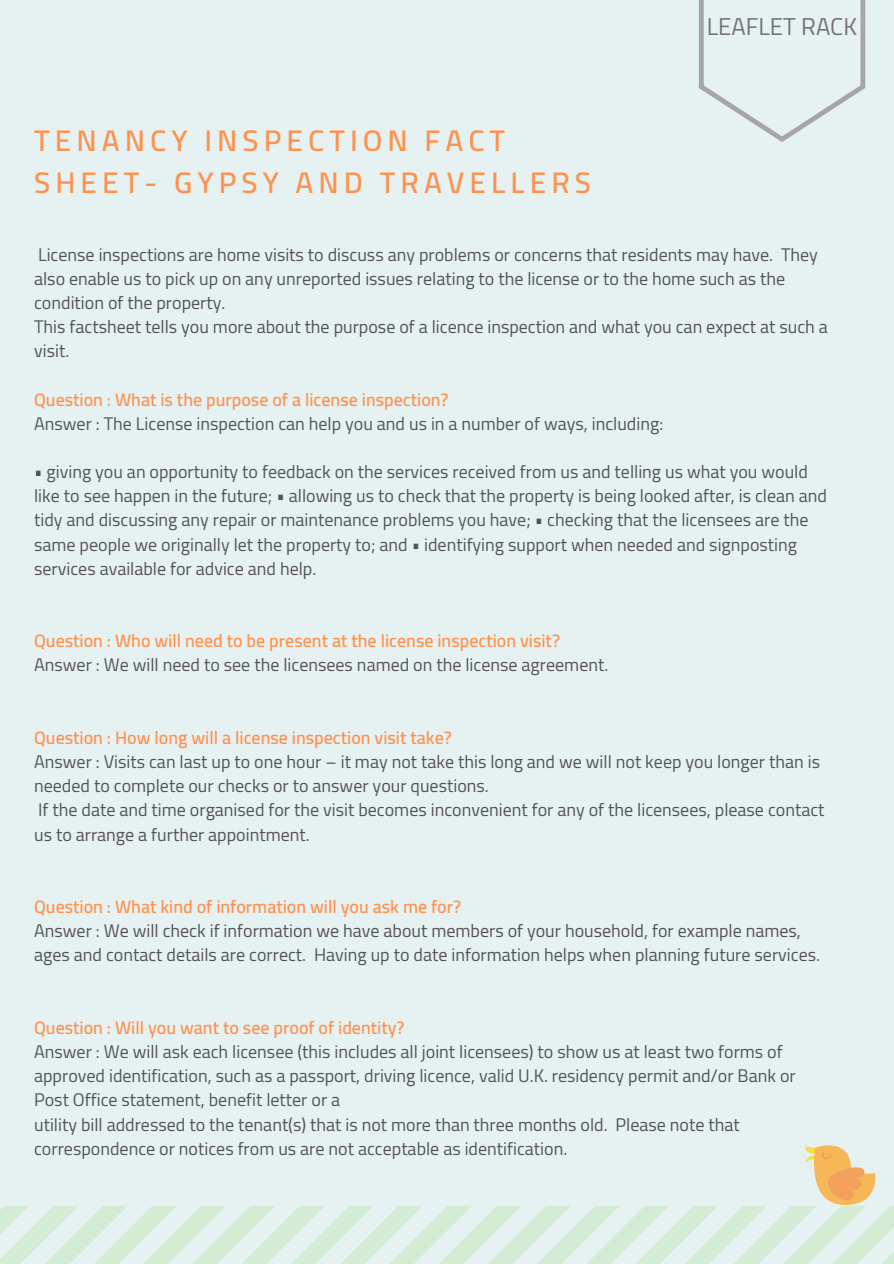
<style>
.page{position:relative;width:894px;height:1264px;background:#fff}
.page>*{position:absolute;margin:0;border:0;box-sizing:border-box;transform-origin:0 0}
.t1{font:600 29.85px/41.7px "Cairo";letter-spacing:.17em;color:#ff914d}
.t2{font:24px "Cairo";color:#737373}
.t3{font:18px/24.2px "Cairo";color:#545454}
.t4{font:600 18px "Cairo";color:#ff914d}
</style>
<div class="page">
<div style="left:0;top:0;width:893px;height:1263px;background:#e6f1f1"></div>
<svg style="left:0;top:1206px;width:893px;height:57px"></svg>
<svg style="left:805px;top:1145px;width:70px;height:59px"></svg>
<svg style="left:698px;top:0;width:167px;height:142px"></svg>
<h1 class="t1" style="left:34px;top:120px;width:558px">TENANCY INSPECTION FACT<br>SHEET- GYPSY AND TRAVELLERS</h1>
<h2 class="t2" style="left:706px;top:12px;width:152px">LEAFLET RACK</h2>
<p class="t3" style="left:34px;top:242px;width:795px">License inspections are home visits to discuss any problems or concerns that residents may have. They also enable us to pick up on any unreported issues relating to the license or to the home such as the condition of the property.<br>This factsheet tells you more about the purpose of a licence inspection and what you can expect at such a visit.</p>
<p class="t4" style="left:34px;top:389px;width:416px">Question : What is the purpose of a license inspection?</p>
<p class="t3" style="left:34px;top:411px;width:630px">Answer : The License inspection can help you and us in a number of ways, including:</p>
<p class="t3" style="left:34px;top:460px;width:794px">• giving you an opportunity to feedback on the services received from us and telling us what you would like to see happen in the future; • allowing us to check that the property is being looked after, is clean and tidy and discussing any repair or maintenance problems you have; • checking that the licensees are the same people we originally let the property to; and • identifying support when needed and signposting services available for advice and help.</p>
<p class="t4" style="left:34px;top:630px;width:527px">Question : Who will need to be present at the license inspection visit?</p>
<p class="t3" style="left:34px;top:653px;width:575px">Answer : We will need to see the licensees named on the license agreement.</p>
<p class="t4" style="left:34px;top:727px;width:419px">Question : How long will a license inspection visit take?</p>
<p class="t3" style="left:34px;top:749px;width:791px">Answer : Visits can last up to one hour – it may not take this long and we will not keep you longer than is needed to complete our checks or to answer your questions.<br>If the date and time organised for the visit becomes inconvenient for any of the licensees, please contact us to arrange a further appointment.</p>
<p class="t4" style="left:34px;top:896px;width:428px">Question : What kind of information will you ask me for?</p>
<p class="t3" style="left:34px;top:918px;width:787px">Answer : We will check if information we have about members of your household, for example names, ages and contact details are correct. Having up to date information helps when planning future services.</p>
<p class="t4" style="left:34px;top:1017px;width:372px">Question : Will you want to see proof of identity?</p>
<p class="t3" style="left:34px;top:1039px;width:762px">Answer : We will ask each licensee (this includes all joint licensees) to show us at least two forms of approved identification, such as a passport, driving licence, valid U.K. residency permit and/or Bank or Post Office statement, benefit letter or a<br>utility bill addressed to the tenant(s) that is not more than three months old. Please note that correspondence or notices from us are not acceptable as identification.</p>
</div>
